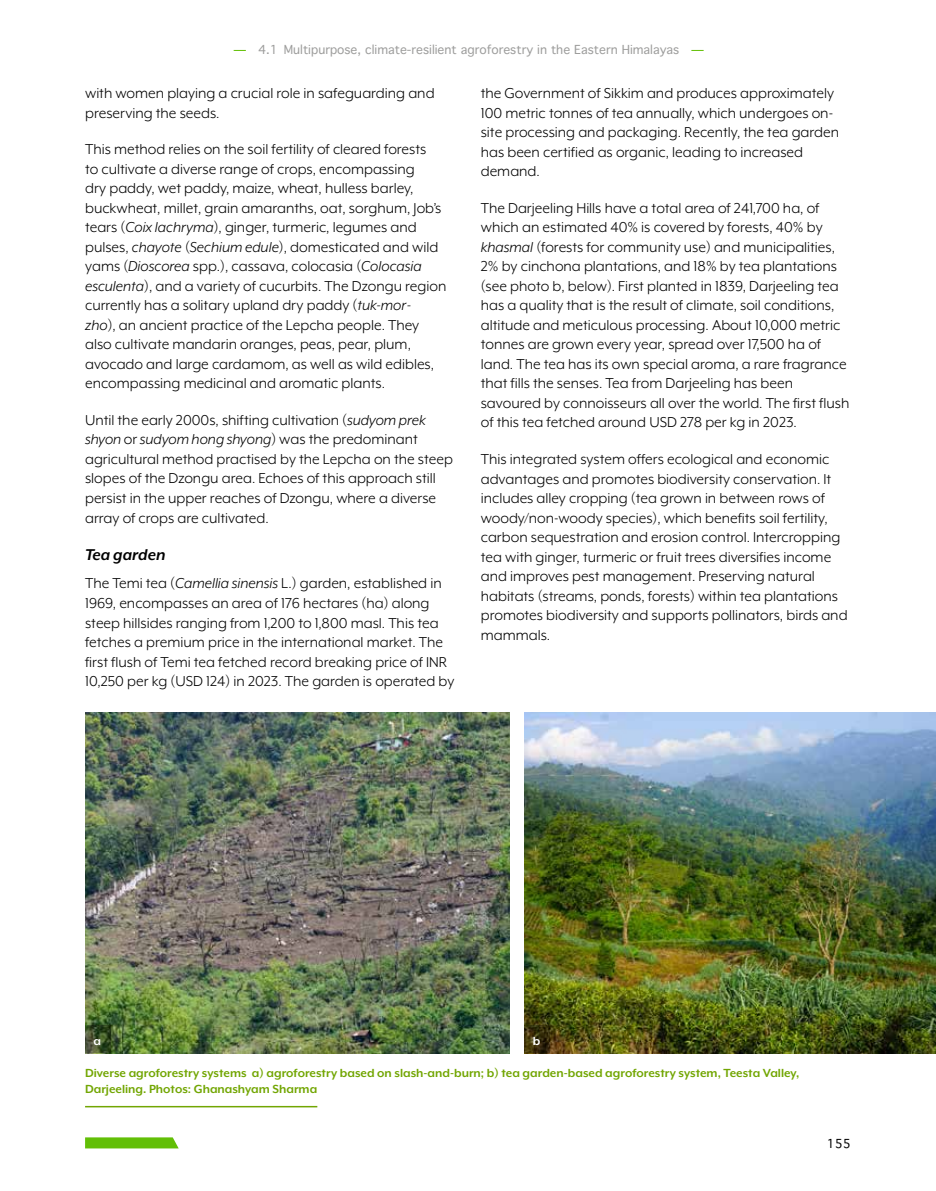
<style>
.page{position:relative;width:936px;height:1191px;background:#fff}
.page>*{position:absolute;margin:0;border:0;box-sizing:border-box;transform-origin:0 0}
.t1{font:italic 700 18px "Mr Eaves XL Mod OT";color:#000}
.t2{font:16.5px/19.5px "Mr Eaves XL Mod OT";color:#000}
.t3{font:700 13.5px/16.5px "Mr Eaves XL Mod OT";color:#72a603}
.t4{font:700 13.5px "Mr Eaves XL Mod OT";color:#fff}
.t5{font:12px "Thonburi";color:#9d9d9c}
.t6{font:12px "Thonburi";color:#000}
.s1{font-weight:700;color:#62bf06}
.s2{font-style:italic}
</style>
<div class="page">
<svg style="left:85px;top:1137px;width:94px;height:11px"></svg>
<hr style="left:85px;top:1106px;width:232px;height:1px;background:#72a603">
<img style="left:85px;top:713px;width:424px;height:340px">
<img style="left:524px;top:713px;width:411px;height:340px">
<svg style="left:85px;top:1025px;width:25px;height:28px"></svg>
<svg style="left:524px;top:1025px;width:25px;height:28px"></svg>
<p class="t5" style="left:234px;top:43px;width:471px"><span class="s1">—</span> 4.1 Multipurpose, climate-resilient agroforestry in the Eastern Himalayas <span class="s1">—</span></p>
<p class="t2" style="left:85px;top:83px;width:351px">with women playing a crucial role in safeguarding and preserving the seeds.</p>
<p class="t2" style="left:85px;top:139px;width:363px">This method relies on the soil fertility of cleared forests<br>to cultivate a diverse range of crops, encompassing<br>dry paddy, wet paddy, maize, wheat, hulless barley, buckwheat, millet, grain amaranths, oat, sorghum, Job’s tears (<span class="s2">Coix lachryma</span>), ginger, turmeric, legumes and pulses, <span class="s2">chayote</span> (<span class="s2">Sechium edule</span>), domesticated and wild yams (<span class="s2">Dioscorea</span> spp.), cassava, colocasia (<span class="s2">Colocasia esculenta</span>), and a variety of cucurbits. The Dzongu region currently has a solitary upland dry paddy (<span class="s2">tuk-mor-<br>zho</span>), an ancient practice of the Lepcha people. They also cultivate mandarin oranges, peas, pear, plum, avocado and large cardamom, as well as wild edibles, encompassing medicinal and aromatic plants.</p>
<p class="t2" style="left:85px;top:410px;width:369px">Until the early 2000s, shifting cultivation (<span class="s2">sudyom prek shyon</span> or <span class="s2">sudyom hong shyong</span>) was the predominant agricultural method practised by the Lepcha on the steep slopes of the Dzongu area. Echoes of this approach still persist in the upper reaches of Dzongu, where a diverse array of crops are cultivated.</p>
<p class="t1" style="left:85px;top:545px;width:82px">Tea garden</p>
<p class="t2" style="left:85px;top:573px;width:371px">The Temi tea (<span class="s2">Camellia sinensis</span> L.) garden, established in 1969, encompasses an area of 176 hectares (ha) along steep hillsides ranging from 1,200 to 1,800 masl. This tea fetches a premium price in the international market. The first flush of Temi tea fetched record breaking price of INR 10,250 per kg (USD 124) in 2023. The garden is operated by</p>
<p class="t2" style="left:480px;top:83px;width:360px">the Government of Sikkim and produces approximately 100 metric tonnes of tea annually, which undergoes on&shy;site processing and packaging. Recently, the tea garden has been certified as organic, leading to increased demand.</p>
<p class="t2" style="left:480px;top:198px;width:370px">The Darjeeling Hills have a total area of 241,700 ha, of which an estimated 40% is covered by forests, 40% by <span class="s2">khasmal</span> (forests for community use) and municipalities, 2% by cinchona plantations, and 18% by tea plantations (see photo b, below). First planted in 1839, Darjeeling tea has a quality that is the result of climate, soil conditions, altitude and meticulous processing. About 10,000 metric tonnes are grown every year, spread over 17,500 ha of land. The tea has its own special aroma, a rare fragrance that fills the senses. Tea from Darjeeling has been savoured by connoisseurs all over the world. The first flush of this tea fetched around USD 278 per kg in 2023.</p>
<p class="t2" style="left:480px;top:449px;width:368px">This integrated system offers ecological and economic advantages and promotes biodiversity conservation. It includes alley cropping (tea grown in between rows of woody/non-woody species), which benefits soil fertility, carbon sequestration and erosion control. Intercropping tea with ginger, turmeric or fruit trees diversifies income and improves pest management. Preserving natural habitats (streams, ponds, forests) within tea plantations promotes biodiversity and supports pollinators, birds and mammals.</p>
<p class="t4" style="left:94px;top:1033px;width:9px">a</p>
<p class="t4" style="left:532px;top:1033px;width:9px">b</p>
<p class="t3" style="left:85px;top:1064px;width:715px">Diverse agroforestry systems a) agroforestry based on slash-and-burn; b) tea garden-based agroforestry system, Teesta Valley,<br>Darjeeling. Photos: Ghanashyam Sharma</p>
<p class="t6" style="left:826px;top:1137px;width:25px">155</p>
</div>
